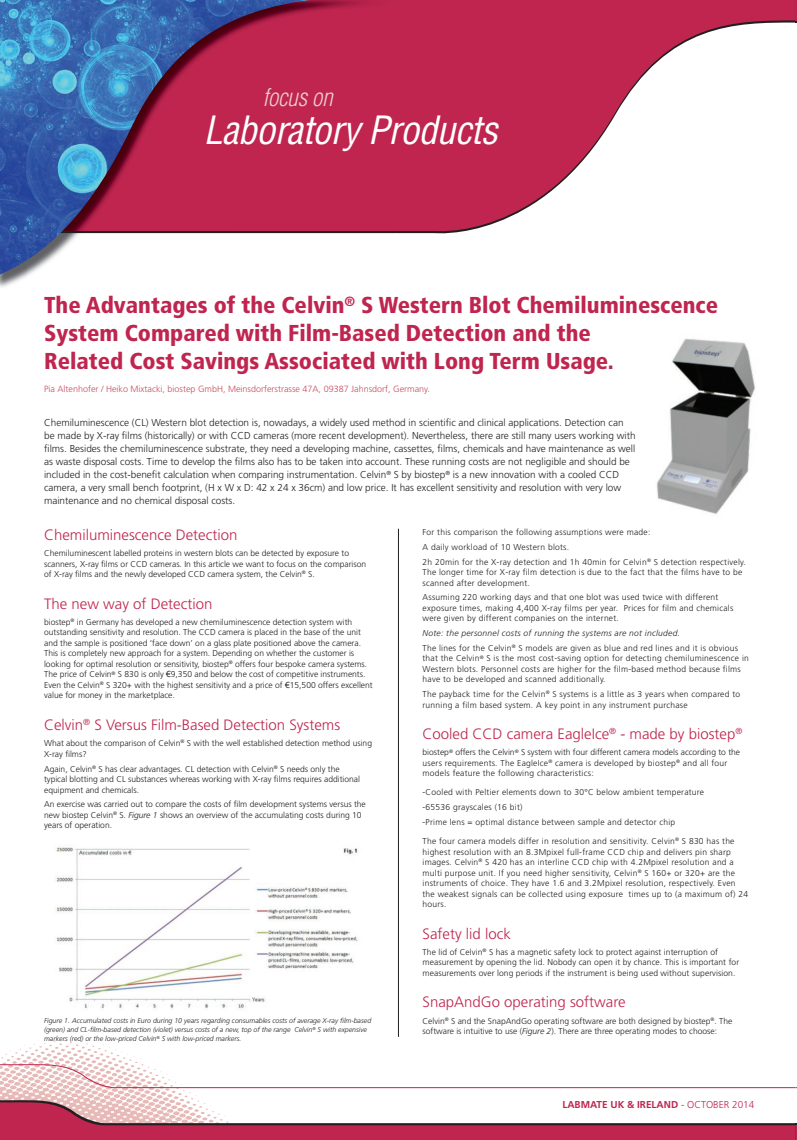
<style>
.page{position:relative;width:797px;height:1140px;background:#fff}
.page>*{position:absolute;margin:0;border:0;box-sizing:border-box;transform-origin:0 0}
.t1{font:italic condensed 38px "Helvetica";letter-spacing:-.02em;color:#fff}
.t2{font:italic 300 condensed 24px "Helvetica";letter-spacing:-.01em;color:#efcfcb}
.t3{font:900 condensed 23px/27.6px "Frutiger";color:#bf254f}
.t4{font:300 15px "Frutiger";color:#bf254f}
.t5{font:300 10px/13px "Frutiger";color:#231f20}
.t6{font:700 10px "Frutiger";color:#bf254f}
.t7{font:300 9px "Frutiger";color:#c74c5f}
.t8{font:300 8.5px/10.5px "Frutiger";letter-spacing:.03em;color:#231f20}
.t9{font:300 8.5px/10.5px "Frutiger";letter-spacing:.01em;color:#231f20}
.t10{font:italic 300 7px/9px "Frutiger";color:#231f20}
.s1{font-family:"Arial";font-weight:400}
.s2{font-style:italic}
.s3{font-weight:300}
</style>
<div class="page">
<hr style="left:795px;top:0;width:2px;height:23px;background:#231f20">
<hr style="left:795px;top:0;width:2px;height:20px;background:#bf254f">
<svg style="left:396px;top:0;width:399px;height:234px;fill:#bf254f"></svg>
<img style="left:0;top:277px;width:25px;height:10px">
<div style="left:387px;top:0;width:9px;height:231px;background:#bf254f"></div>
<img style="left:0;top:0;width:387px;height:277px">
<hr style="left:398px;top:529px;width:1px;height:508px;background:#231f20">
<img style="left:657px;top:338px;width:99px;height:176px">
<img style="left:56px;top:847px;width:302px;height:162px">
<svg style="left:0;top:1038px;width:797px;height:102px"></svg>
<h2 class="t2" style="left:263px;top:83px;width:72px">focus on</h2>
<h1 class="t1" style="left:204px;top:106px;width:296px">Laboratory Products</h1>
<h3 class="t3" style="left:44px;top:292px;width:676px">The Advantages of the Celvin<sup>®</sup> S Western Blot Chemiluminescence<br>System Compared with Film-Based Detection and the<br>Related Cost Savings Associated with Long Term Usage.</h3>
<p class="t7" style="left:44px;top:383px;width:387px">Pia Altenhofer / Heiko Mixtacki, biostep GmbH, Meinsdorferstrasse 47A, 09387 Jahnsdorf, Germany.</p>
<p class="t5" style="left:44px;top:416px;width:593px">Chemiluminescence (CL) Western blot detection is, nowadays, a widely used method in scientific and clinical applications. Detection can be made by X-ray films (historically) or with CCD cameras (more recent development). Nevertheless, there are still many users working with films. Besides the chemiluminescence substrate, they need a developing machine, cassettes, films, chemicals and have maintenance as well as waste disposal costs. Time to develop the films also has to be taken into account. These running costs are not negligible and should be included in the cost-benefit calculation when comparing instrumentation. Celvin<sup>®</sup> S by biostep<sup>®</sup> is a new innovation with a cooled CCD camera, a very small bench footprint, (H x W x D: 42 x 24 x 36cm) and low price. It has excellent sensitivity and resolution with very low maintenance and no chemical disposal costs.</p>
<h3 class="t4" style="left:44px;top:526px;width:195px">Chemiluminescence Detection</h3>
<p class="t9" style="left:44px;top:548px;width:324px">Chemiluminescent labelled proteins in western blots can be detected by exposure to scanners, X-ray films or CCD cameras. In this article we want to focus on the comparison of X-ray films and the newly developed CCD camera system, the Celvin<sup>®</sup> S.</p>
<h3 class="t4" style="left:44px;top:595px;width:170px">The new way of Detection</h3>
<p class="t9" style="left:44px;top:617px;width:330px">biostep<sup>®</sup> in Germany has developed a new chemiluminescence detection system with outstanding sensitivity and resolution. The CCD camera is placed in the base of the unit and the sample is positioned ‘face down’ on a glass plate positioned above the camera.<br>This is completely new approach for a system. Depending on whether the customer is looking for optimal resolution or sensitivity, biostep<sup>®</sup> offers four bespoke camera systems.<br>The price of Celvin<sup>®</sup> S 830 is only <span class="s1">€</span>9,350 and below the cost of competitive instruments.<br>Even the Celvin<sup>®</sup> S 320+ with the highest sensitivity and a price of <span class="s1">€</span>15,500 offers excellent value for money in the marketplace.</p>
<h3 class="t4" style="left:44px;top:716px;width:298px">Celvin<sup>®</sup> S Versus Film-Based Detection Systems</h3>
<p class="t9" style="left:44px;top:738px;width:329px">What about the comparison of Celvin<sup>®</sup> S with the well established detection method using<br>X-ray films?</p>
<p class="t9" style="left:44px;top:763px;width:317px">Again, Celvin<sup>®</sup> S has clear advantages. CL detection with Celvin<sup>®</sup> S needs only the typical blotting and CL substances whereas working with X-ray films requires additional equipment and chemicals.</p>
<p class="t9" style="left:44px;top:799px;width:323px">An exercise was carried out to compare the costs of film development systems versus the new biostep Celvin<sup>®</sup> S. <span class="s2">Figure 1</span> shows an overview of the accumulating costs during 10 years of operation.</p>
<p class="t10" style="left:44px;top:1016px;width:329px">Figure 1. Accumulated costs in Euro during 10 years regarding consumables costs of average X-ray film-based (green) and CL-film-based detection (violet) versus costs of a new, top of the range Celvin<sup>®</sup> S with expensive markers (red) or the low-priced Celvin<sup>®</sup> S with low-priced markers.</p>
<p class="t8" style="left:423px;top:525px;width:325px;line-height:14.8px">For this comparison the following assumptions were made:<br>A daily workload of 10 Western blots.<br>2h 20min for the X-ray detection and 1h 40min for Celvin<sup>®</sup> S detection respectively.</p>
<p class="t8" style="left:423px;top:567px;width:321px">The longer time for X-ray film detection is due to the fact that the films have to be scanned after development.</p>
<p class="t8" style="left:423px;top:592px;width:312px">Assuming 220 working days and that one blot was used twice with different exposure times, making 4,400 X-ray films per year. Prices for film and chemicals were given by different companies on the internet.</p>
<p class="t8" style="left:423px;top:626px;width:317px;line-height:14.8px"><span class="s2">Note: the personnel costs of running the systems are not included.<br></span>The lines for the Celvin<sup>®</sup> S models are given as blue and red lines and it is obvious</p>
<p class="t8" style="left:423px;top:653px;width:328px">that the Celvin<sup>®</sup> S is the most cost-saving option for detecting chemiluminescence in<br>Western blots. Personnel costs are higher for the film-based method because films have to be developed and scanned additionally.</p>
<p class="t8" style="left:423px;top:689px;width:319px">The payback time for the Celvin<sup>®</sup> S systems is a little as 3 years when compared to running a film based system. A key point in any instrument purchase</p>
<h3 class="t4" style="left:423px;top:725px;width:321px">Cooled CCD camera EagleIce<sup>®</sup> - made by biostep<sup>®</sup></h3>
<p class="t8" style="left:423px;top:747px;width:319px">biostep<sup>®</sup> offers the Celvin<sup>®</sup> S system with four different camera models according to the users requirements. The EagleIce<sup>®</sup> camera is developed by biostep<sup>®</sup> and all four models feature the following characteristics:</p>
<p class="t8" style="left:423px;top:785px;width:283px;line-height:14.8px">-Cooled with Peltier elements down to 30°C below ambient temperature -65536 grayscales (16 bit)<br>-Prime lens = optimal distance between sample and detector chip</p>
<p class="t8" style="left:423px;top:836px;width:327px">The four camera models differ in resolution and sensitivity. Celvin<sup>®</sup> S 830 has the highest resolution with an 8.3Mpixel full-frame CCD chip and delivers pin sharp images. Celvin<sup>®</sup> S 420 has an interline CCD chip with 4.2Mpixel resolution and a multi purpose unit. If you need higher sensitivity, Celvin<sup>®</sup> S 160+ or 320+ are the instruments of choice. They have 1.6 and 3.2Mpixel resolution, respectively. Even the weakest signals can be collected using exposure times up to (a maximum of) 24 hours.</p>
<h3 class="t4" style="left:423px;top:925px;width:90px">Safety lid lock</h3>
<p class="t9" style="left:423px;top:946px;width:318px">The lid of Celvin<sup>®</sup> S has a magnetic safety lock to protect against interruption of measurement by opening the lid. Nobody can open it by chance. This is important for measurements over long periods if the instrument is being used without supervision.</p>
<h3 class="t4" style="left:423px;top:993px;width:205px">SnapAndGo operating software</h3>
<p class="t9" style="left:423px;top:1015px;width:311px">Celvin<sup>®</sup> S and the SnapAndGo operating software are both designed by biostep<sup>®</sup>. The software is intuitive to use (<span class="s2">Figure 2</span>). There are three operating modes to choose:</p>
<p class="t6" style="left:562px;top:1099px;width:194px">LABMATE UK &amp; IRELAND <span class="s3">- OCTOBER 2014</span></p>
</div>
